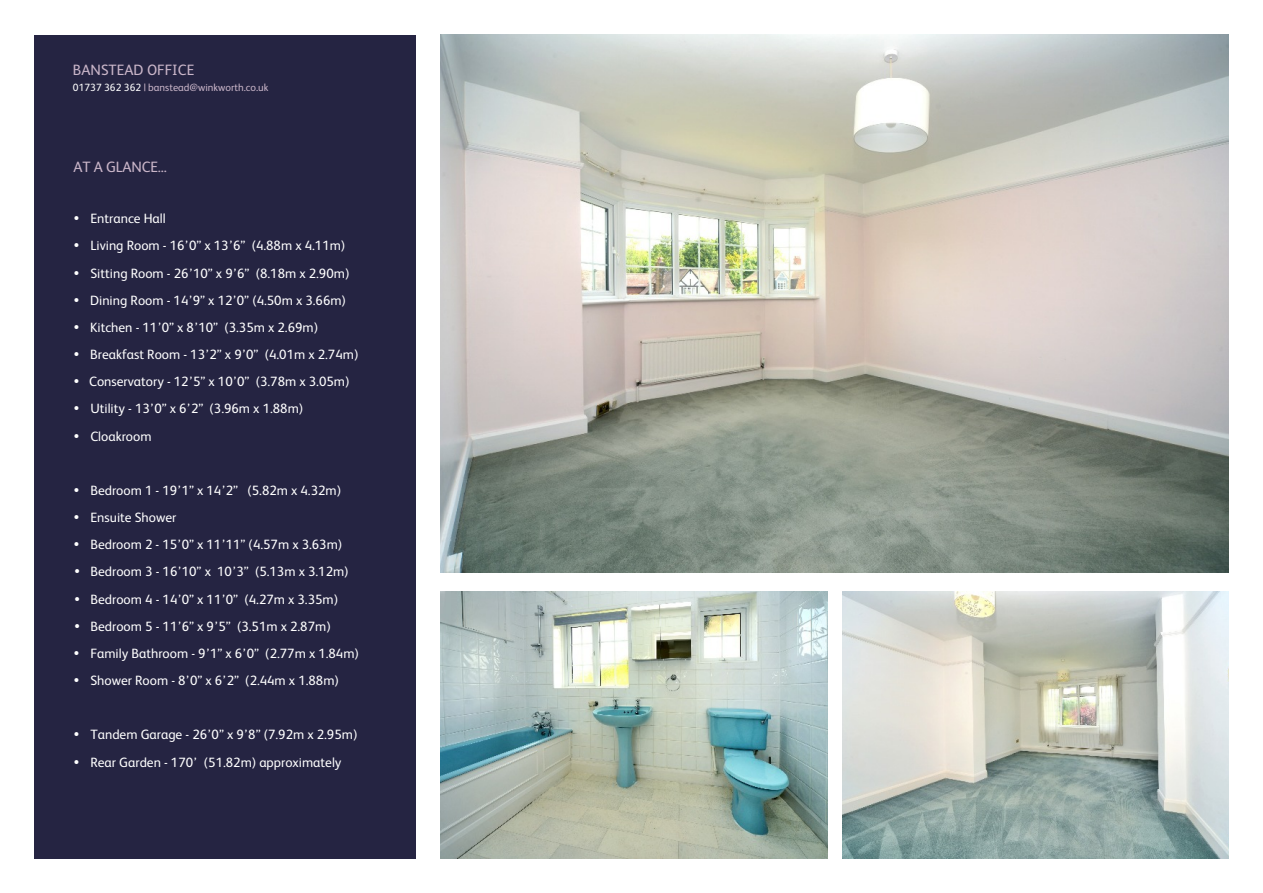
<style>
.page{position:relative;width:1263px;height:893px;background:#fff}
.page>*{position:absolute;margin:0;border:0;box-sizing:border-box;transform-origin:0 0}
.t1{font:15px "FS Albert";color:#cab6c9}
.t2{font:13.5px/27.2px "FS Albert";color:#fff}
.t3{font:10.5px "FS Albert";color:#cab6c9}
.s1{color:#fefefe}
</style>
<div class="page">
<div style="left:34px;top:36px;width:381px;height:823px;background:#252442"></div>
<img style="left:441px;top:34px;width:788px;height:538px">
<img style="left:842px;top:592px;width:387px;height:267px">
<img style="left:441px;top:592px;width:387px;height:267px">
<p class="t1" style="left:73px;top:63px;width:123px">BANSTEAD OFFICE</p>
<p class="t3" style="left:73px;top:83px;width:197px"><span class="s1">01737 362 362</span> | banstead@winkworth.co.uk</p>
<p class="t1" style="left:74px;top:161px;width:95px">AT A GLANCE...</p>
<p class="t2" style="left:89px;top:206px;width:271px">Entrance Hall<br>Living Room - 16’0” x 13’6” (4.88m x 4.11m)<br>Sitting Room - 26’10” x 9’6” (8.18m x 2.90m)<br>Dining Room - 14’9” x 12’0” (4.50m x 3.66m)<br>Kitchen - 11’0” x 8’10” (3.35m x 2.69m)<br>Breakfast Room - 13’2” x 9’0” (4.01m x 2.74m)<br>Conservatory - 12’5” x 10’0” (3.78m x 3.05m)<br>Utility - 13’0” x 6’2” (3.96m x 1.88m)<br>Cloakroom</p>
<p class="t2" style="left:90px;top:478px;width:270px">Bedroom 1 - 19’1” x 14’2” (5.82m x 4.32m)<br>Ensuite Shower<br>Bedroom 2 - 15’0” x 11’11” (4.57m x 3.63m)<br>Bedroom 3 - 16’10” x 10’3” (5.13m x 3.12m)<br>Bedroom 4 - 14’0” x 11’0” (4.27m x 3.35m)<br>Bedroom 5 - 11’6” x 9’5” (3.51m x 2.87m)<br>Family Bathroom - 9’1” x 6’0” (2.77m x 1.84m)<br>Shower Room - 8’0” x 6’2” (2.44m x 1.88m)</p>
<p class="t2" style="left:90px;top:722px;width:268px">Tandem Garage - 26’0” x 9’8” (7.92m x 2.95m)<br>Rear Garden - 170’ (51.82m) approximately</p>
</div>
